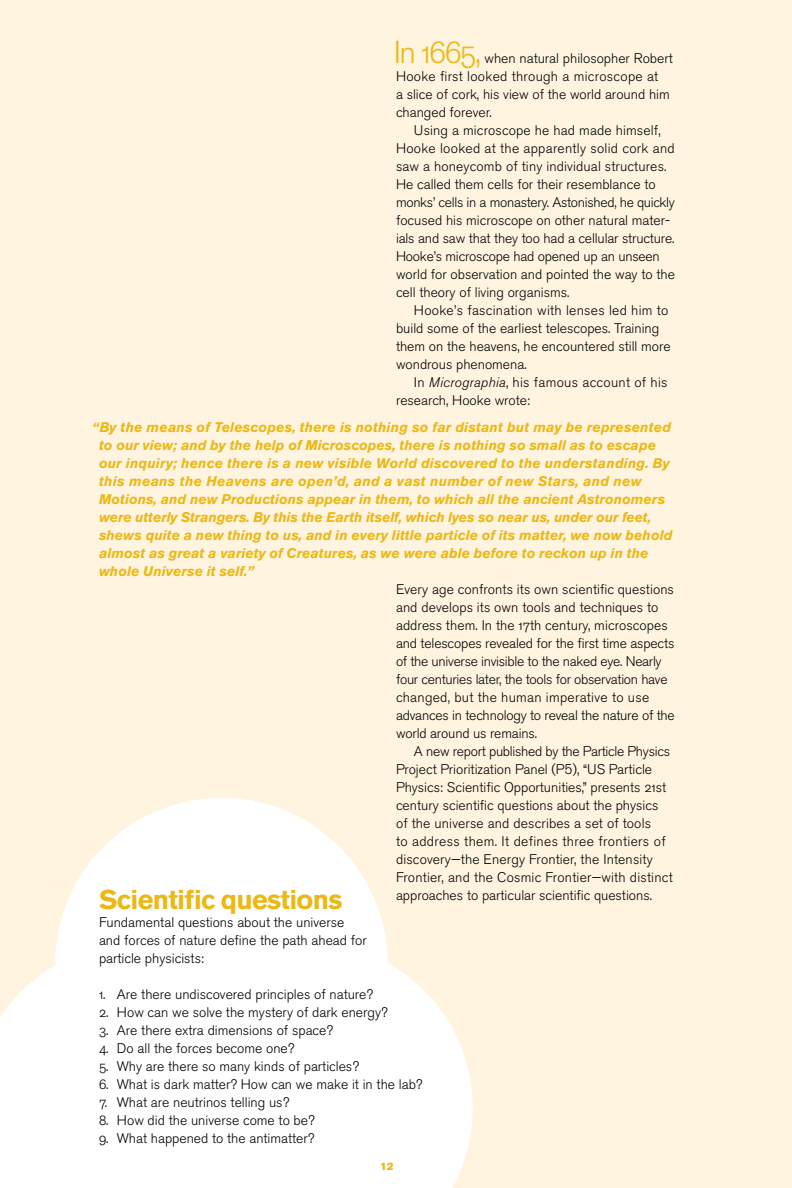
<style>
.page{position:relative;width:792px;height:1188px;background:#fff4e0}
.page>*{position:absolute;margin:0;border:0;box-sizing:border-box;transform-origin:0 0}
.t1{font:31.5px "Akzidenz Grotesk BE Light Os F";letter-spacing:-.05em;color:#ecb816}
.t2{font:700 27px "Akzidenz Grotesk BE";letter-spacing:-.025em;color:#ecb816}
.t3{font:13.8px/18px "Akzidenz Grotesk BE Light Os F";color:#000}
.t4{font:italic 700 13.8px/18px "Akzidenz Grotesk BE";color:#ecb816}
.t5{font:13.8px/18px "Akzidenz Grotesk BE Light Os F";letter-spacing:.02em;color:#000}
.t6{font:10.5px "Akzidenz Grotesk BE Super";color:#ecb816}
.s1{font-family:"Akzidenz Grotesk BE Lig It Os F"}
.s2{font-family:"Akzidenz Grotesk BE";font-weight:300}
</style>
<div class="page">
<svg style="left:306px;top:951px;width:167px;height:237px;fill:#fff"></svg>
<div style="left:0;top:965px;width:306px;height:223px;background:#fff"></div>
<div style="left:55px;top:798px;width:333px;height:333px;background:#fff;border-radius:50%"></div>
<h1 class="t1" style="left:394px;top:34px;width:88px">In 1665,</h1>
<p class="t3" style="left:396px;top:50px;width:278px;text-indent:89px">when natural philosopher Robert Hooke first looked through a microscope at<br>a slice of cork, his view of the world around him changed forever.</p>
<p class="t3" style="left:396px;top:121px;width:280px;text-indent:18px">Using a microscope he had made himself, Hooke looked at the apparently solid cork and saw a honeycomb of tiny individual structures.<br>He called them cells for their resemblance to monks’ cells in a monastery. Astonished, he quickly focused his microscope on other natural mater&shy;ials and saw that they too had a cellular structure.<br>Hooke’s microscope had opened up an unseen world for observation and pointed the way to the cell theory of living organisms.</p>
<p class="t3" style="left:396px;top:301px;width:276px;text-indent:18px">Hooke’s fascination with lenses led him to build some of the earliest telescopes. Training them on the heavens, he encountered still more wondrous phenomena.</p>
<p class="t5" style="left:396px;top:373px;width:273px;text-indent:18px">In <span class="s1">Micrographia</span>, his famous account of his research, Hooke wrote:</p>
<p class="t4" style="left:99px;top:418px;width:575px;text-indent:-7px">“By the means of Telescopes, there is nothing so far distant but may be represented to our view; and by the help of Microscopes, there is nothing so small as to escape our inquiry; hence there is a new visible World discovered to the understanding. By this means the Heavens are open’d, and a vast number of new Stars, and new Motions, and new Productions appear in them, to which all the ancient Astronomers were utterly Strangers. By this the Earth itself, which lyes so near us, under our feet, shews quite a new thing to us, and in every little particle of its matter, we now behold almost as great a variety of Creatures, as we were able before to reckon up in the whole Universe it self.”</p>
<p class="t3" style="left:396px;top:580px;width:280px">Every age confronts its own scientific questions and develops its own tools and techniques to address them. In the 17th century, microscopes and telescopes revealed for the first time aspects of the universe invisible to the naked eye. Nearly four centuries later, the tools for observation have changed, but the human imperative to use advances in technology to reveal the nature of the world around us remains.</p>
<p class="t3" style="left:396px;top:742px;width:278px;text-indent:18px">A new report published by the Particle Physics Project Prioritization Panel (P<span class="s2">5</span>), “US Particle Physics: Scientific Opportunities,” presents 21st century scientific questions about the physics of the universe and describes a set of tools<br>to address them. It defines three frontiers of discovery—the Energy Frontier, the Intensity Frontier, and the Cosmic Frontier—with distinct</p>
<h2 class="t2" style="left:99px;top:884px;width:245px">Scientific questions</h2>
<p class="t3" style="left:396px;top:886px;width:258px">approaches to particular scientific questions.</p>
<p class="t3" style="left:99px;top:914px;width:269px">Fundamental questions about the universe and forces of nature define the path ahead for particle physicists:</p>
<p class="t3" style="left:99px;top:986px;width:276px">1. Are there undiscovered principles of nature?</p>
<p class="t3" style="left:99px;top:1004px;width:290px">2. How can we solve the mystery of dark energy?</p>
<p class="t3" style="left:99px;top:1021px;width:236px">3. Are there extra dimensions of space?</p>
<p class="t3" style="left:99px;top:1039px;width:197px">4. Do all the forces become one?</p>
<p class="t3" style="left:99px;top:1057px;width:261px">5. Why are there so many kinds of particles?</p>
<p class="t3" style="left:99px;top:1075px;width:325px">6. What is dark matter? How can we make it in the lab?</p>
<p class="t3" style="left:99px;top:1093px;width:192px">7. What are neutrinos telling us?</p>
<p class="t3" style="left:99px;top:1111px;width:217px">8. How did the universe come to be?</p>
<p class="t3" style="left:99px;top:1129px;width:217px">9. What happened to the antimatter?</p>
<p class="t6" style="left:380px;top:1160px;width:15px">12</p>
</div>
